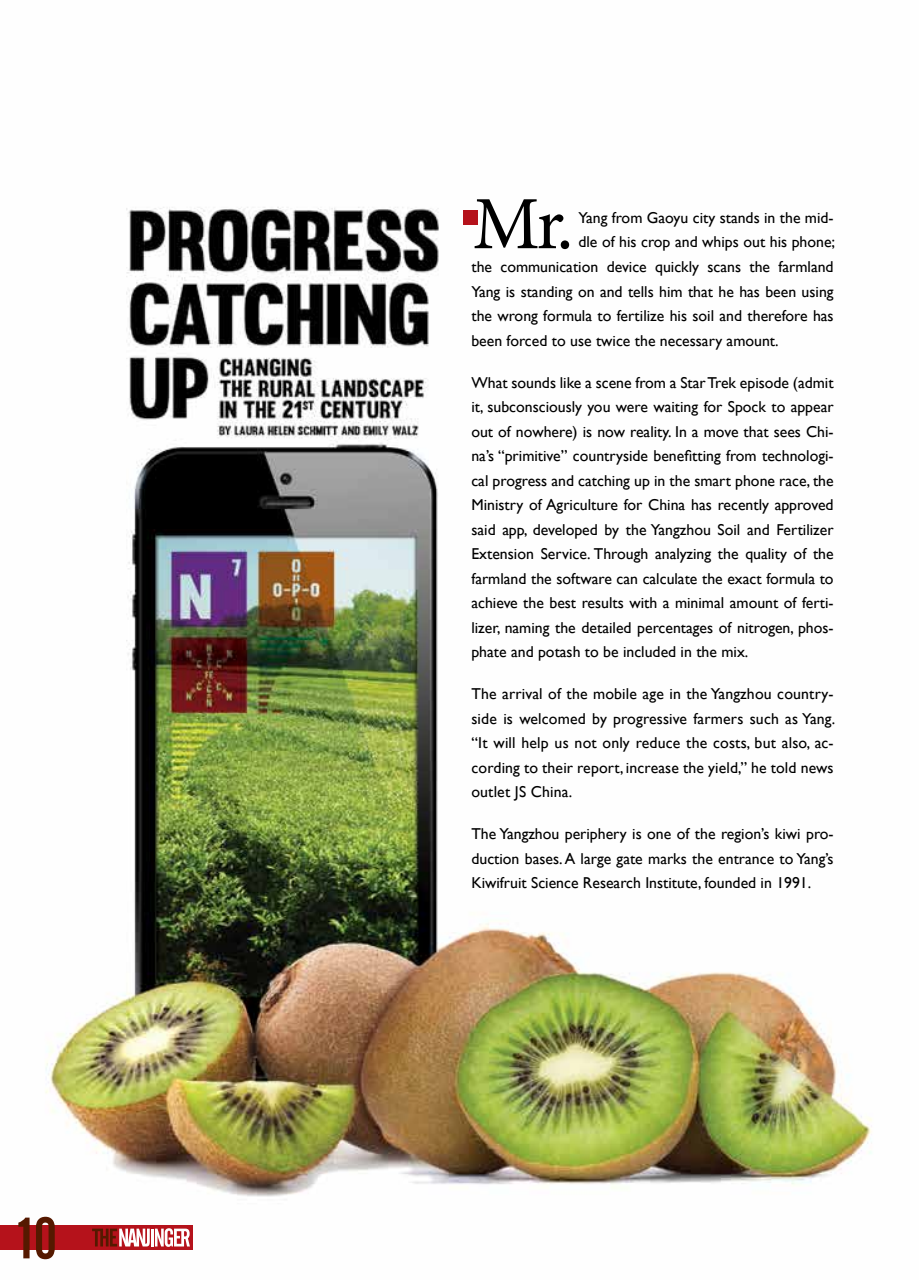
<style>
.page{position:relative;width:923px;height:1280px;background:#fff}
.page>*{position:absolute;margin:0;border:0;box-sizing:border-box;transform-origin:0 0}
.t1{font:75.25px "Minion Pro";color:#000}
.t2{font:57.75px "Alternate Gothic No 2 BT";color:#551900}
.t3{font:15.75px/24.5px "Gill Sans";color:#000;text-align:justify}
</style>
<div class="page">
<img style="left:45px;top:207px;width:827px;height:990px">
<div style="left:0;top:1225px;width:193px;height:25px;background:#b5121b"></div>
<svg style="left:92px;top:1228px;width:98px;height:19px"></svg>
<div style="left:463px;top:210px;width:14px;height:14px;background:#b5121b"></div>
<h2 class="t2" style="left:19px;top:1206px;width:40px">10</h2>
<h1 class="t1" style="left:472px;top:174px;width:102px">Mr.</h1>
<p class="t3" style="left:578px;top:205px;width:257px">Yang from Gaoyu city stands in the mid-</p>
<p class="t3" style="left:578px;top:230px;width:258px">dle of his crop and whips out his phone;</p>
<p class="t3" style="left:471px;top:254px;width:364px">the communication device quickly scans the farmland</p>
<p class="t3" style="left:471px;top:279px;width:364px">Yang is standing on and tells him that he has been using</p>
<p class="t3" style="left:471px;top:303px;width:364px">the wrong formula to fertilize his soil and therefore has</p>
<p class="t3" style="left:471px;top:328px;width:309px">been forced to use twice the necessary amount.</p>
<p class="t3" style="left:471px;top:370px;width:364px">What sounds like a scene from a Star Trek episode (admit it, subconsciously you were waiting for Spock to appear out of nowhere) is now reality. In a move that sees Chi&shy;na’s “primitive” countryside benefitting from technologi&shy;cal progress and catching up in the smart phone race, the Ministry of Agriculture for China has recently approved said app, developed by the Yangzhou Soil and Fertilizer Extension Service. Through analyzing the quality of the farmland the software can calculate the exact formula to achieve the best results with a minimal amount of ferti&shy;lizer, naming the detailed percentages of nitrogen, phos&shy;phate and potash to be included in the mix.</p>
<p class="t3" style="left:471px;top:681px;width:365px">The arrival of the mobile age in the Yangzhou country&shy;side is welcomed by progressive farmers such as Yang. “It will help us not only reduce the costs, but also, ac&shy;cording to their report, increase the yield,” he told news outlet JS China.</p>
<p class="t3" style="left:471px;top:821px;width:364px">The Yangzhou periphery is one of the region’s kiwi pro&shy;duction bases. A large gate marks the entrance to Yang’s Kiwifruit Science Research Institute, founded in 1991.</p>
</div>
